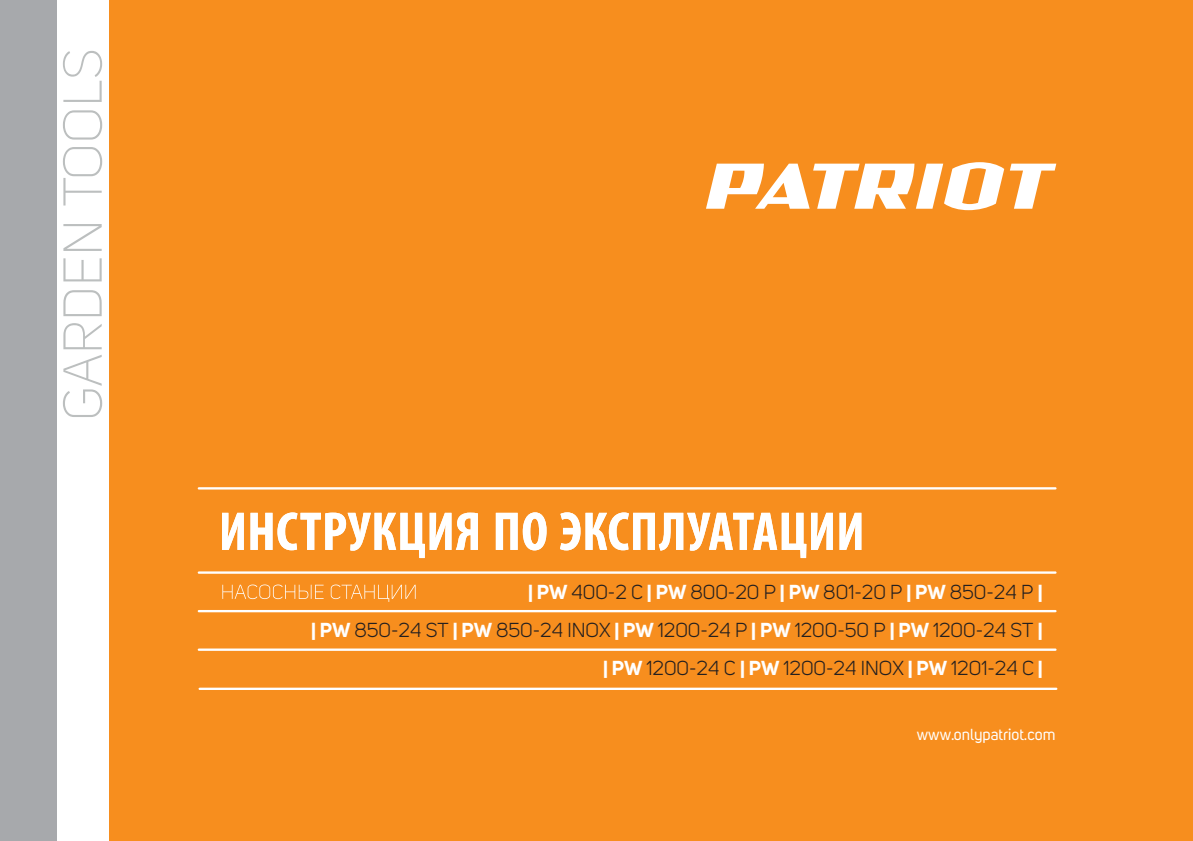
<style>
.page{position:relative;width:1193px;height:841px;background:#fff}
.page>*{position:absolute;margin:0;border:0;box-sizing:border-box;transform-origin:0 0}
.t1{font:300 54px "Uni Sans";color:#bcbfbf}
.t2{font:20px/38px "Uni Sans";color:#231f20;text-align:right}
.t3{font:16px "Uni Sans";color:#fff}
.s1{font-weight:700;color:#fff}
</style>
<div class="page">
<div style="left:0;top:0;width:1192px;height:841px;background:#f78e1e"></div>
<hr style="left:199px;top:610px;width:856px;height:2px;background:#fff">
<hr style="left:199px;top:571px;width:856px;height:3px;background:#fff">
<hr style="left:199px;top:487px;width:856px;height:3px;background:#fff">
<svg style="left:222px;top:513px;width:22px;height:37px"></svg>
<svg style="left:250px;top:512px;width:228px;height:46px"></svg>
<svg style="left:496px;top:513px;width:21px;height:37px"></svg>
<svg style="left:523px;top:512px;width:23px;height:38px"></svg>
<svg style="left:560px;top:512px;width:272px;height:46px"></svg>
<svg style="left:839px;top:513px;width:22px;height:37px"></svg>
<hr style="left:199px;top:649px;width:856px;height:2px;background:#fff">
<hr style="left:200px;top:688px;width:856px;height:2px;background:#fff">
<svg style="left:706px;top:162px;width:351px;height:49px"></svg>
<svg style="left:222px;top:584px;width:101px;height:15px"></svg>
<svg style="left:331px;top:585px;width:84px;height:17px"></svg>
<div style="left:0;top:0;width:57px;height:841px;background:#a7a9ac"></div>
<div style="left:57px;top:0;width:51px;height:841px;background:#fff"></div>
<h1 class="t1" style="left:51px;top:421px;width:374px;rotate:-90deg">GARDEN TOOLS</h1>
<p class="t2" style="left:311px;top:573px;width:733px"><span class="s1">| PW</span> 400-2 C <span class="s1">| PW</span> 800-20 P <span class="s1">| PW</span> 801-20 P <span class="s1">| PW</span> 850-24 P <span class="s1">|<br>| PW</span> 850-24 ST <span class="s1">| PW</span> 850-24 INOX <span class="s1">| PW</span> 1200-24 P <span class="s1">| PW</span> 1200-50 P <span class="s1">| PW</span> 1200-24 ST <span class="s1">| | PW</span> 1200-24 C <span class="s1">| PW</span> 1200-24 INOX <span class="s1">| PW</span> 1201-24 C <span class="s1">|</span></p>
<p class="t3" style="left:916px;top:729px;width:140px">www.onlypatriot.com</p>
</div>
